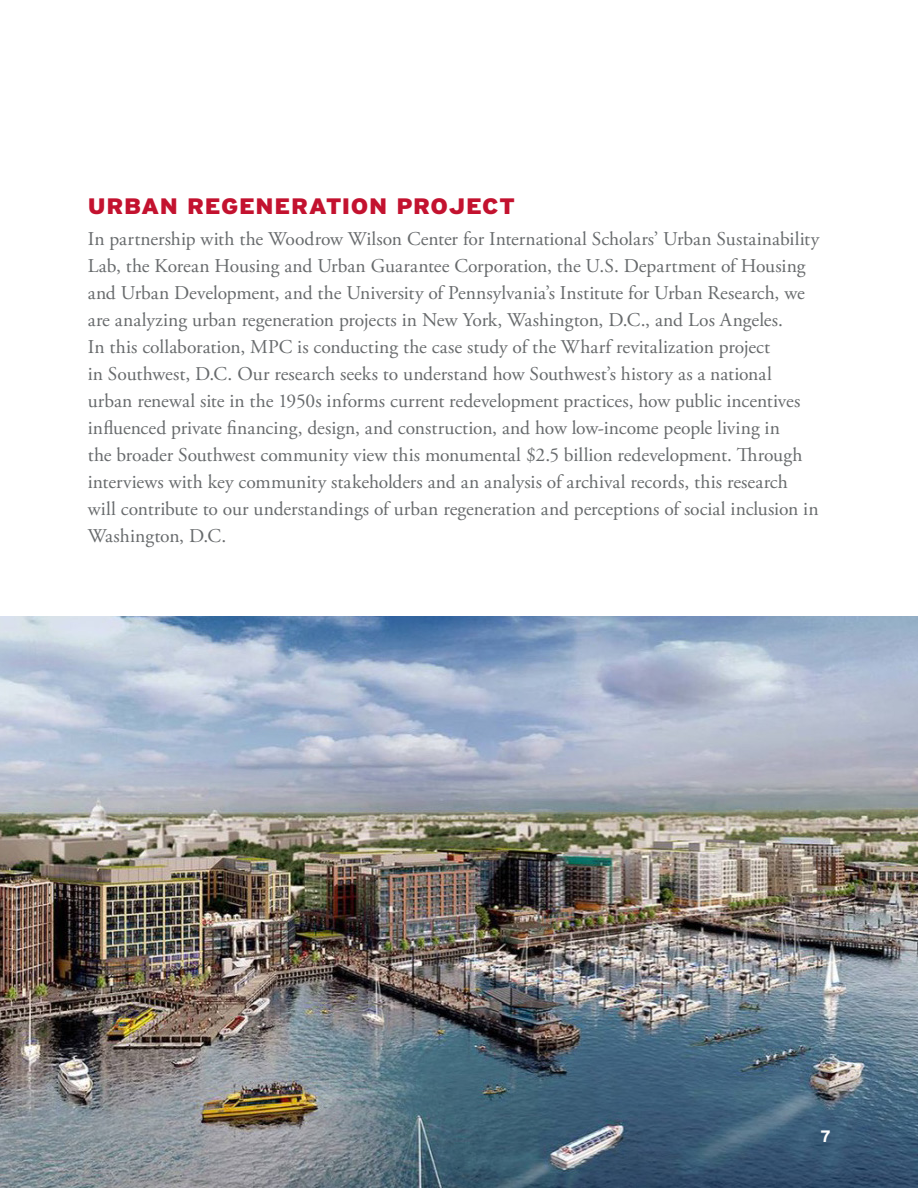
<style>
.page{position:relative;width:918px;height:1188px;background:#fff}
.page>*{position:absolute;margin:0;border:0;box-sizing:border-box;transform-origin:0 0}
.subtitle{font:900 22.35px "Interstate";letter-spacing:.025em;color:#c3122f;scale:1.08 1}
.Body{font:19.5px/27px "Adobe Garamond Pro";color:#676a6c}
.TOC_numbers{font:700 16.5px "Interstate";color:#fff}
</style>
<div class="page">
<img style="left:0;top:617px;width:918px;height:571px">
<p class="subtitle" style="left:88px;top:193px;width:397px">URBAN REGENERATION PROJECT</p>
<p class="Body" style="left:88px;top:226px;width:733px">In partnership with the Woodrow Wilson Center for International Scholars’ Urban Sustainability Lab, the Korean Housing and Urban Guarantee Corporation, the U.S. Department of Housing and Urban Development, and the University of Pennsylvania’s Institute for Urban Research, we are analyzing urban regeneration projects in New York, Washington, D.C., and Los Angeles.<br>In this collaboration, MPC is conducting the case study of the Wharf revitalization project<br>in Southwest, D.C. Our research seeks to understand how Southwest’s history as a national urban renewal site in the 1950s informs current redevelopment practices, how public incentives influenced private financing, design, and construction, and how low-income people living in<br>the broader Southwest community view this monumental $2.5 billion redevelopment. Through interviews with key community stakeholders and an analysis of archival records, this research will contribute to our understandings of urban regeneration and perceptions of social inclusion in Washington, D.C.</p>
<p class="TOC_numbers" style="left:820px;top:1127px;width:12px">7</p>
</div>
